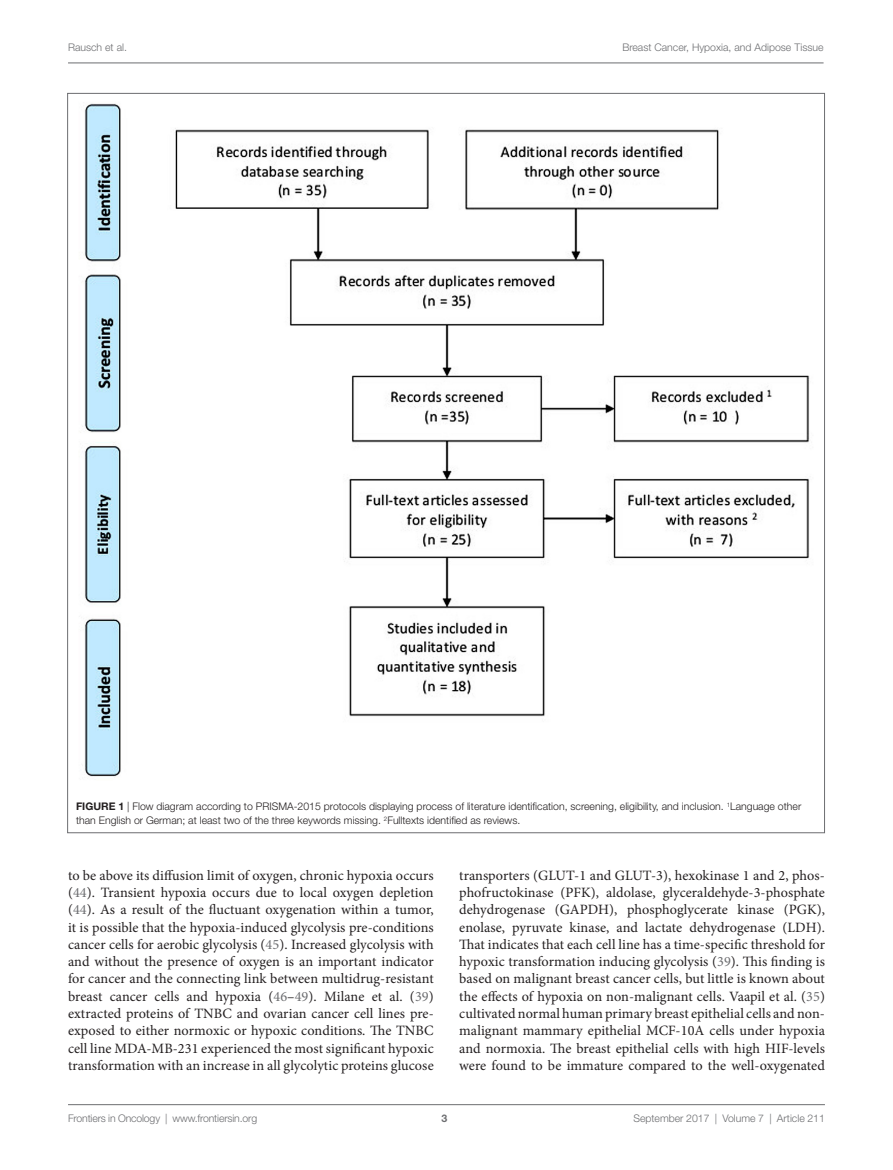
<style>
.page{position:relative;width:893px;height:1170px;background:#fff}
.page>*{position:absolute;margin:0;border:0;box-sizing:border-box;transform-origin:0 0}
.t1{font:14.25px/17.2px "Minion Pro";color:#231f20;text-align:justify}
.t2{font:300 10.5px/14.2px "Helvetica Neue LT Std";color:#231f20}
.t3{font:300 10.5px "Helvetica Neue LT Std";color:#6c6d70}
.t4{font:700 10.5px "Helvetica Neue LT Std";color:#231f20}
.t5{font:700 10.5px "Helvetica Neue LT Std";color:#6c6d70}
.s1{font-weight:700}
.s2{color:#6c6d70}
</style>
<div class="page">
<hr style="left:68px;top:1104px;width:757px;height:1px;background:#6c6d70">
<hr style="left:68px;top:63px;width:755px;height:1px;background:#6c6d70">
<img style="left:82px;top:103px;width:728px;height:675px">
<p class="t3" style="left:68px;top:41px;width:60px">Rausch et al.</p>
<p class="t3" style="left:622px;top:41px;width:203px">Breast Cancer, Hypoxia, and Adipose Tissue</p>
<p class="t2" style="left:76px;top:798px;width:727px;text-indent:33px"><span class="s1">E 1</span> | Flow diagram according to PRISMA-2015 protocols displaying process of literature identification, screening, eligibility, and inclusion. <sup>1</sup>Language other than English or German; at least two of the three keywords missing. <sup>2</sup>Fulltexts identified as reviews.</p>
<p class="t4" style="left:76px;top:799px;width:18px">FIGUR</p>
<p class="t1" style="left:68px;top:866px;width:367px">to be above its diffusion limit of oxygen, chronic hypoxia occurs (<span class="s2">44</span>). Transient hypoxia occurs due to local oxygen depletion (<span class="s2">44</span>). As a result of the fluctuant oxygenation within a tumor, it is possible that the hypoxia-induced glycolysis pre-conditions cancer cells for aerobic glycolysis (<span class="s2">45</span>). Increased glycolysis with and without the presence of oxygen is an important indicator for cancer and the connecting link between multidrug-resistant breast cancer cells and hypoxia (<span class="s2">46</span>–<span class="s2">49</span>). Milane et al. (<span class="s2">39</span>) extracted proteins of TNBC and ovarian cancer cell lines pre&shy;exposed to either normoxic or hypoxic conditions. The TNBC cell line MDA-MB-231 experienced the most significant hypoxic transformation with an increase in all glycolytic proteins glucose</p>
<p class="t1" style="left:459px;top:866px;width:367px">transporters (GLUT-1 and GLUT-3), hexokinase 1 and 2, phos&shy;phofructokinase (PFK), aldolase, glyceraldehyde-3-phosphate dehydrogenase (GAPDH), phosphoglycerate kinase (PGK), enolase, pyruvate kinase, and lactate dehydrogenase (LDH).<br>That indicates that each cell line has a time-specific threshold for hypoxic transformation inducing glycolysis (<span class="s2">39</span>). This finding is based on malignant breast cancer cells, but little is known about the effects of hypoxia on non-malignant cells. Vaapil et al. (<span class="s2">35</span>) cultivated normal human primary breast epithelial cells and non&shy;malignant mammary epithelial MCF-10A cells under hypoxia and normoxia. The breast epithelial cells with high HIF-levels were found to be immature compared to the well-oxygenated</p>
<p class="t3" style="left:68px;top:1111px;width:191px">Frontiers in Oncology | www.frontiersin.org</p>
<p class="t3" style="left:633px;top:1111px;width:193px">September 2017 | Volume 7 | Article 211</p>
<p class="t5" style="left:441px;top:1111px;width:7px">3</p>
</div>
